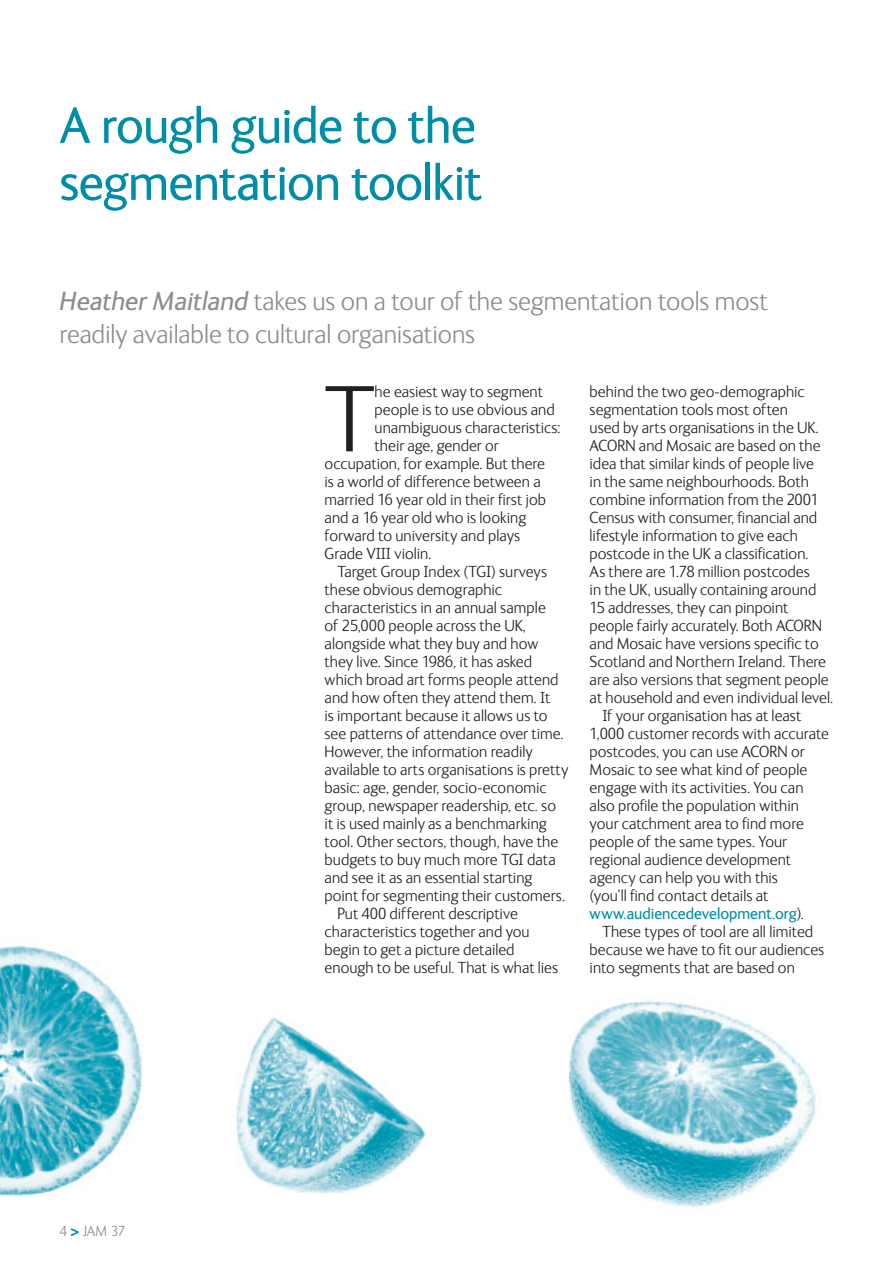
<style>
.page{position:relative;width:893px;height:1263px;background:#fff}
.page>*{position:absolute;margin:0;border:0;box-sizing:border-box;transform-origin:0 0}
.t1{font:300 96.75px "FS Ingrid";color:#231f20}
.t2{font:52.5px/57px "FS Ingrid";letter-spacing:-.01em;color:#008da8}
.t3{font:300 27px/33px "FS Ingrid";letter-spacing:-.005em;color:#8a8c8f}
.t4{font:300 16.5px "FS Ingrid";color:#231f20}
.t5{font:16.5px "FS Ingrid";color:#008da8}
.t6{font:300 15px "FS Ingrid";color:#8a8c8f}
.s1{font-weight:400;font-style:italic}
.s2{font-weight:300;color:#231f20}
.s3{font-family:"VAG Rounded";font-weight:700;color:#008da8}
</style>
<div class="page">
<img style="left:569px;top:997px;width:247px;height:210px">
<img style="left:0;top:945px;width:142px;height:252px">
<img style="left:236px;top:1017px;width:190px;height:176px">
<h2 class="t2" style="left:60px;top:98px;width:424px">A rough guide to the segmentation toolkit</h2>
<h3 class="t3" style="left:60px;top:285px;width:710px"><span class="s1">Heather Maitland</span> takes us on a tour of the segmentation tools most readily available to cultural organisations</h3>
<h1 class="t1" style="left:325px;top:370px;width:52px">T</h1>
<p class="t4" style="left:375px;top:383px;width:170px">he easiest way to segment</p>
<p class="t4" style="left:590px;top:383px;width:217px">behind the two geo-demographic</p>
<p class="t4" style="left:590px;top:401px;width:200px">segmentation tools most often</p>
<p class="t4" style="left:590px;top:419px;width:231px">used by arts organisations in the UK.</p>
<p class="t4" style="left:590px;top:437px;width:232px">ACORN and Mosaic are based on the</p>
<p class="t4" style="left:590px;top:455px;width:226px">idea that similar kinds of people live</p>
<p class="t4" style="left:590px;top:473px;width:221px">in the same neighbourhoods. Both</p>
<p class="t4" style="left:590px;top:491px;width:230px">combine information from the 2001</p>
<p class="t4" style="left:590px;top:509px;width:229px">Census with consumer, financial and</p>
<p class="t4" style="left:590px;top:527px;width:210px">lifestyle information to give each</p>
<p class="t4" style="left:590px;top:545px;width:220px">postcode in the UK a classification.</p>
<p class="t4" style="left:590px;top:563px;width:222px">As there are 1.78 million postcodes</p>
<p class="t4" style="left:590px;top:581px;width:228px">in the UK, usually containing around</p>
<p class="t4" style="left:590px;top:599px;width:200px">15 addresses, they can pinpoint</p>
<p class="t4" style="left:590px;top:617px;width:234px">people fairly accurately. Both ACORN</p>
<p class="t4" style="left:590px;top:635px;width:231px">and Mosaic have versions specific to</p>
<p class="t4" style="left:590px;top:653px;width:238px">Scotland and Northern Ireland. There</p>
<p class="t4" style="left:590px;top:671px;width:240px">are also versions that segment people</p>
<p class="t4" style="left:590px;top:689px;width:245px">at household and even individual level.</p>
<p class="t4" style="left:602px;top:707px;width:200px">If your organisation has at least</p>
<p class="t4" style="left:590px;top:725px;width:241px">1,000 customer records with accurate</p>
<p class="t4" style="left:590px;top:743px;width:216px">postcodes, you can use ACORN or</p>
<p class="t4" style="left:590px;top:761px;width:219px">Mosaic to see what kind of people</p>
<p class="t4" style="left:590px;top:779px;width:215px">engage with its activities. You can</p>
<p class="t4" style="left:590px;top:797px;width:211px">also profile the population within</p>
<p class="t4" style="left:590px;top:815px;width:216px">your catchment area to find more</p>
<p class="t4" style="left:590px;top:833px;width:199px">people of the same types. Your</p>
<p class="t4" style="left:590px;top:851px;width:203px">regional audience development</p>
<p class="t4" style="left:590px;top:869px;width:190px">agency can help you with this</p>
<p class="t4" style="left:590px;top:887px;width:180px">(you’ll find contact details at</p>
<p class="t5" style="left:590px;top:905px;width:216px">www.audiencedevelopment.org<span class="s2">).</span></p>
<p class="t4" style="left:602px;top:923px;width:212px">These types of tool are all limited</p>
<p class="t4" style="left:590px;top:941px;width:236px">because we have to fit our audiences</p>
<p class="t4" style="left:590px;top:959px;width:207px">into segments that are based on</p>
<p class="t4" style="left:375px;top:401px;width:182px">people is to use obvious and</p>
<p class="t4" style="left:375px;top:419px;width:187px">unambiguous characteristics:</p>
<p class="t4" style="left:375px;top:437px;width:125px">their age, gender or</p>
<p class="t4" style="left:325px;top:455px;width:222px">occupation, for example. But there</p>
<p class="t4" style="left:325px;top:473px;width:218px">is a world of difference between a</p>
<p class="t4" style="left:325px;top:491px;width:223px">married 16 year old in their first job</p>
<p class="t4" style="left:325px;top:509px;width:203px">and a 16 year old who is looking</p>
<p class="t4" style="left:325px;top:527px;width:197px">forward to university and plays</p>
<p class="t4" style="left:325px;top:545px;width:109px">Grade VIII violin.</p>
<p class="t4" style="left:337px;top:563px;width:211px">Target Group Index (TGI) surveys</p>
<p class="t4" style="left:325px;top:581px;width:179px">these obvious demographic</p>
<p class="t4" style="left:325px;top:599px;width:223px">characteristics in an annual sample</p>
<p class="t4" style="left:325px;top:617px;width:203px">of 25,000 people across the UK,</p>
<p class="t4" style="left:325px;top:635px;width:215px">alongside what they buy and how</p>
<p class="t4" style="left:325px;top:653px;width:209px">they live. Since 1986, it has asked</p>
<p class="t4" style="left:325px;top:671px;width:235px">which broad art forms people attend</p>
<p class="t4" style="left:325px;top:689px;width:227px">and how often they attend them. It</p>
<p class="t4" style="left:325px;top:707px;width:224px">is important because it allows us to</p>
<p class="t4" style="left:325px;top:725px;width:241px">see patterns of attendance over time.</p>
<p class="t4" style="left:325px;top:743px;width:210px">However, the information readily</p>
<p class="t4" style="left:325px;top:761px;width:245px">available to arts organisations is pretty</p>
<p class="t4" style="left:325px;top:779px;width:224px">basic: age, gender, socio-economic</p>
<p class="t4" style="left:325px;top:797px;width:233px">group, newspaper readership, etc. so</p>
<p class="t4" style="left:325px;top:815px;width:223px">it is used mainly as a benchmarking</p>
<p class="t4" style="left:325px;top:833px;width:235px">tool. Other sectors, though, have the</p>
<p class="t4" style="left:325px;top:851px;width:233px">budgets to buy much more TGI data</p>
<p class="t4" style="left:325px;top:869px;width:209px">and see it as an essential starting</p>
<p class="t4" style="left:325px;top:887px;width:242px">point for segmenting their customers.</p>
<p class="t4" style="left:337px;top:905px;width:182px">Put 400 different descriptive</p>
<p class="t4" style="left:325px;top:923px;width:207px">characteristics together and you</p>
<p class="t4" style="left:325px;top:941px;width:192px">begin to get a picture detailed</p>
<p class="t4" style="left:325px;top:959px;width:235px">enough to be useful. That is what lies</p>
<p class="t6" style="left:60px;top:1224px;width:67px">4 <span class="s3">&gt;</span> JAM 37</p>
</div>
